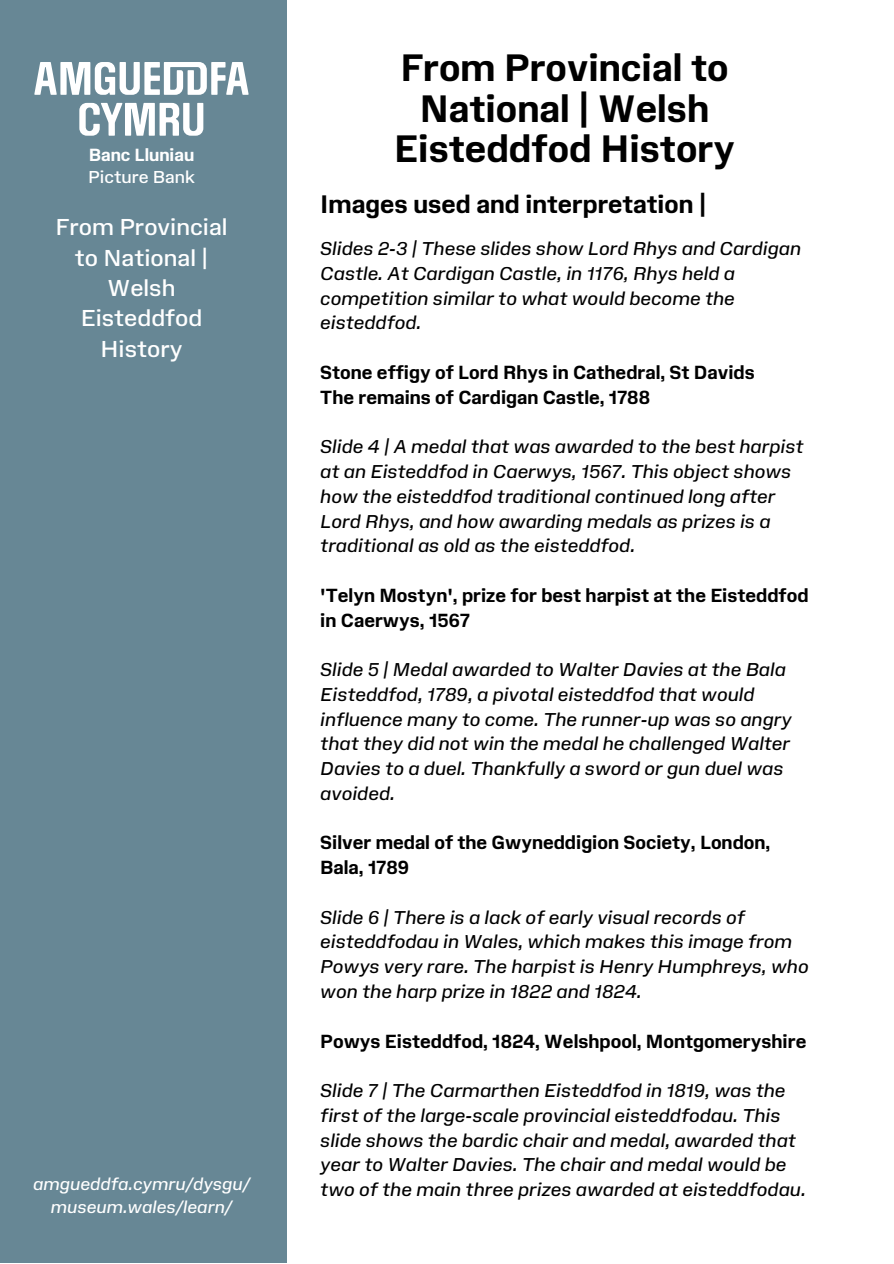
<style>
.page{position:relative;width:894px;height:1264px;background:#fff}
.page>*{position:absolute;margin:0;border:0;box-sizing:border-box;transform-origin:0 0}
.t1{font:700 36.15px/40.5px "Amgueddfa Body";color:#000;text-align:center}
.t2{font:700 24px "Amgueddfa Body";color:#000}
.t3{font:22.35px/30.3px "Amgueddfa Body";color:#fff;text-align:center}
.t4{font:italic 18px/24.8px "Amgueddfa Body";color:#000}
.t5{font:700 18px/24.8px "Amgueddfa Body";color:#000}
.t6{font:italic 16.65px "Amgueddfa Body";color:#fff}
.t7{font:16.65px "Amgueddfa Body";color:#fff}
.t8{font:700 16.65px "Amgueddfa Body";color:#fff}
</style>
<div class="page">
<div style="left:0;top:0;width:286px;height:1262px;background:#678795"></div>
<svg style="left:34px;top:62px;width:214px;height:33px"></svg>
<svg style="left:79px;top:103px;width:124px;height:33px"></svg>
<h4 class="t8" style="left:89px;top:144px;width:107px">Banc Lluniau</h4>
<p class="t7" style="left:88px;top:167px;width:108px">Picture Bank</p>
<p class="t3" style="left:55px;top:212px;width:174px">From Provincial to National |<br>Welsh<br>Eisteddfod<br>History</p>
<h4 class="t6" style="left:33px;top:1173px;width:218px">amgueddfa.cymru/dysgu/</h4>
<p class="t6" style="left:51px;top:1196px;width:183px">museum.wales/learn/</p>
<h4 class="t1" style="left:394px;top:48px;width:342px">From Provincial to<br>National | Welsh<br>Eisteddfod History</h4>
<p class="t2" style="left:320px;top:190px;width:387px">Images used and interpretation |</p>
<h4 class="t4" style="left:320px;top:236px;width:482px">Slides 2-3 | These slides show Lord Rhys and Cardigan Castle. At Cardigan Castle, in 1176, Rhys held a competition similar to what would become the eisteddfod.</h4>
<p class="t5" style="left:320px;top:360px;width:436px">Stone effigy of Lord Rhys in Cathedral, St Davids<br>The remains of Cardigan Castle, 1788</p>
<h3 class="t4" style="left:320px;top:434px;width:484px">Slide 4 | A medal that was awarded to the best harpist at an Eisteddfod in Caerwys, 1567. This object shows how the eisteddfod traditional continued long after Lord Rhys, and how awarding medals as prizes is a traditional as old as the eisteddfod.</h3>
<p class="t5" style="left:320px;top:582px;width:489px">'Telyn Mostyn', prize for best harpist at the Eisteddfod in Caerwys, 1567</p>
<p class="t4" style="left:320px;top:657px;width:472px">Slide 5 | Medal awarded to Walter Davies at the Bala Eisteddfod, 1789, a pivotal eisteddfod that would influence many to come. The runner-up was so angry that they did not win the medal he challenged Walter Davies to a duel. Thankfully a sword or gun duel was avoided.</p>
<h1 class="t5" style="left:320px;top:830px;width:451px">Silver medal of the Gwyneddigion Society, London,<br>Bala, 1789</h1>
<h2 class="t4" style="left:320px;top:904px;width:490px">Slide 6 | There is a lack of early visual records of eisteddfodau in Wales, which makes this image from Powys very rare. The harpist is Henry Humphreys, who won the harp prize in 1822 and 1824.</h2>
<p class="t5" style="left:320px;top:1028px;width:487px">Powys Eisteddfod, 1824, Welshpool, Montgomeryshire</p>
<h4 class="t4" style="left:320px;top:1077px;width:487px">Slide 7 | The Carmarthen Eisteddfod in 1819, was the first of the large-scale provincial eisteddfodau. This slide shows the bardic chair and medal, awarded that year to Walter Davies. The chair and medal would be two of the main three prizes awarded at eisteddfodau.</h4>
</div>
